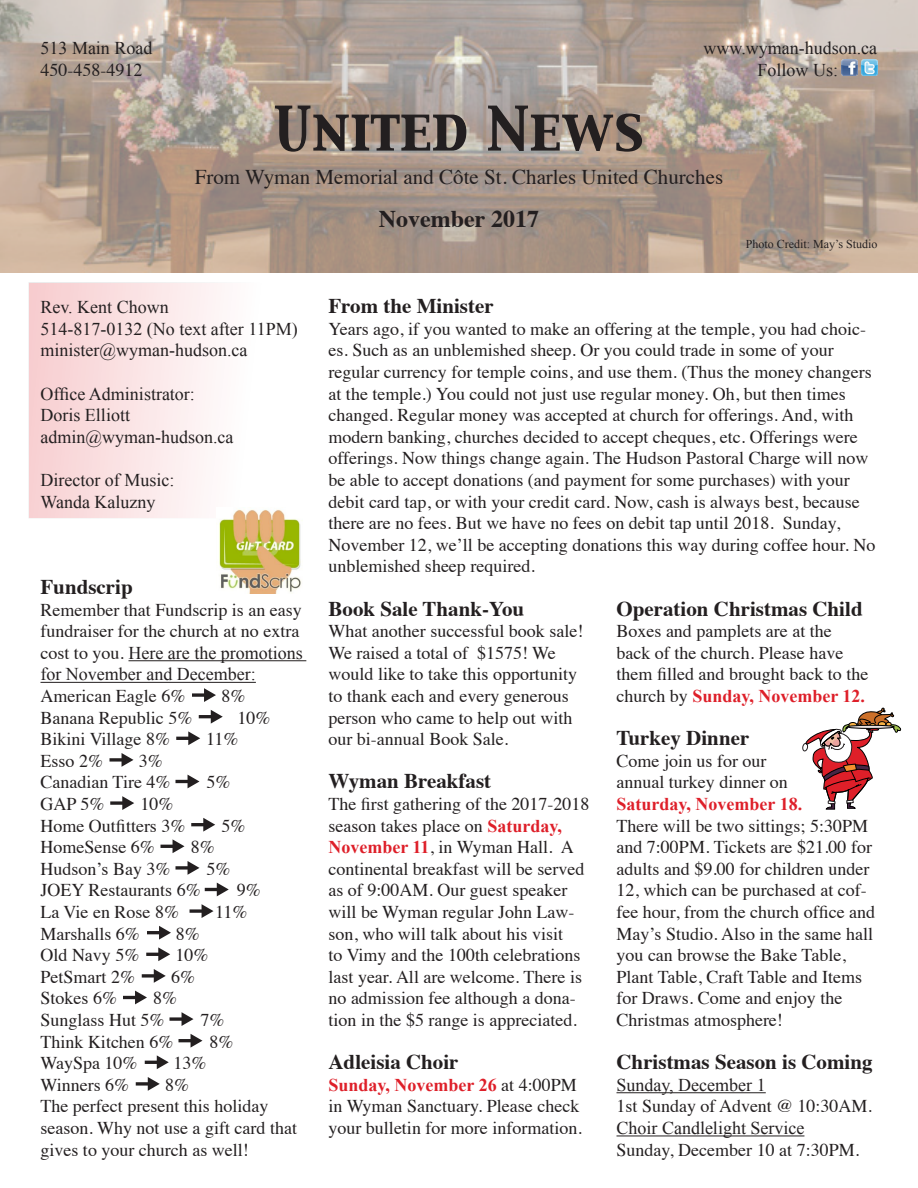
<style>
.page{position:relative;width:918px;height:1188px;background:#fff}
.page>*{position:absolute;margin:0;border:0;box-sizing:border-box;transform-origin:0 0}
.United_News{font:54px "Capitals";color:#231f20}
.Month{font:700 24px "Times";color:#231f20}
.Topic_Heading{font:700 21px "Times";color:#231f20}
.Wyman___Cote{font:21px "Times";color:#231f20}
.Paragraph{font:18px/21.6px "Times";color:#231f20}
.Paragraph-2{font:18px "Times New Roman";color:#231f20}
.Address_Phone{font:18px "Times New Roman";color:#231f20}
.Photo_Credit{font:12px "Times New Roman";color:#231f20}
.s1{font-family:"Times New Roman"}
.s2{font-family:"Times New Roman";font-weight:700;color:#de1f29}
</style>
<div class="page">
<img style="left:0;top:0;width:918px;height:272px">
<hr style="left:128px;top:660px;width:178px;height:1px;background:#231f20">
<hr style="left:40px;top:682px;width:216px;height:1px;background:#231f20">
<div style="left:28px;top:282px;width:286px;height:236px;background:linear-gradient(to right,#f7cfd2,#fff);border:2px solid #fff"></div>
<hr style="left:616px;top:1092px;width:150px;height:1px;background:#231f20">
<hr style="left:616px;top:1136px;width:188px;height:1px;background:#231f20">
<svg style="left:190px;top:904px;width:24px;height:14px"></svg>
<svg style="left:205px;top:883px;width:24px;height:13px"></svg>
<svg style="left:176px;top:861px;width:23px;height:14px"></svg>
<svg style="left:161px;top:839px;width:23px;height:14px"></svg>
<svg style="left:191px;top:818px;width:24px;height:14px"></svg>
<svg style="left:110px;top:796px;width:24px;height:14px"></svg>
<svg style="left:176px;top:775px;width:23px;height:13px"></svg>
<svg style="left:110px;top:753px;width:23px;height:14px"></svg>
<svg style="left:176px;top:731px;width:24px;height:14px"></svg>
<svg style="left:199px;top:710px;width:24px;height:14px"></svg>
<svg style="left:192px;top:688px;width:24px;height:14px"></svg>
<svg style="left:147px;top:926px;width:24px;height:14px"></svg>
<svg style="left:146px;top:947px;width:24px;height:14px"></svg>
<svg style="left:142px;top:969px;width:24px;height:14px"></svg>
<svg style="left:123px;top:991px;width:24px;height:13px"></svg>
<svg style="left:170px;top:1012px;width:23px;height:14px"></svg>
<svg style="left:179px;top:1034px;width:23px;height:14px"></svg>
<svg style="left:145px;top:1055px;width:24px;height:14px"></svg>
<svg style="left:136px;top:1077px;width:24px;height:14px"></svg>
<svg style="left:802px;top:708px;width:99px;height:101px"></svg>
<hr style="left:847px;top:725px;width:47px;height:3px;background:#e8e0de;border-radius:50%">
<div style="left:847px;top:725px;width:47px;height:4px;border:1px solid #000;border-radius:50%"></div>
<img style="left:842px;top:60px;width:16px;height:16px">
<img style="left:861px;top:60px;width:17px;height:16px">
<img style="left:216px;top:508px;width:87px;height:86px">
<p class="Address_Phone" style="left:40px;top:36px;width:113px">513 Main Road</p>
<p class="Paragraph" style="left:40px;top:57px;width:103px">450-458-4912</p>
<p class="Address_Phone" style="left:704px;top:36px;width:175px">www.wyman-hudson.ca</p>
<p class="Address_Phone" style="left:758px;top:57px;width:82px">Follow Us:</p>
<p class="United_News" style="left:274px;top:92px;width:372px">United News</p>
<p class="Wyman___Cote" style="left:195px;top:157px;width:530px">From Wyman Memorial and Côte St. Charles United Churches</p>
<p class="Month" style="left:379px;top:196px;width:162px">November 2017</p>
<p class="Photo_Credit" style="left:746px;top:236px;width:133px">Photo Credit: May’s Studio</p>
<p class="Paragraph-2" style="left:40px;top:295px;width:130px">Rev. Kent Chown</p>
<p class="Paragraph-2" style="left:40px;top:317px;width:259px">514-817-0132 (No text after 11PM)</p>
<p class="Paragraph-2" style="left:40px;top:338px;width:209px">minister@wyman-hudson.ca</p>
<p class="Paragraph-2" style="left:40px;top:381px;width:156px">Office Administrator:</p>
<p class="Paragraph-2" style="left:40px;top:403px;width:91px">Doris Elliott</p>
<p class="Paragraph-2" style="left:40px;top:425px;width:195px">admin@wyman-hudson.ca</p>
<p class="Paragraph-2" style="left:40px;top:468px;width:135px">Director of Music:</p>
<p class="Paragraph-2" style="left:40px;top:489px;width:117px">Wanda Kaluzny</p>
<p class="Topic_Heading" style="left:40px;top:567px;width:94px">Fundscrip</p>
<p class="Paragraph" style="left:40px;top:597px;width:264px">Remember that Fundscrip is an easy fundraiser for the church at no extra cost to you. <span class="s1">Here are the promotions for November and December:</span></p>
<p class="Paragraph" style="left:40px;top:684px;width:146px">American Eagle 6%</p>
<p class="Paragraph" style="left:221px;top:684px;width:25px">8%</p>
<p class="Paragraph" style="left:40px;top:705px;width:153px">Banana Republic 5%</p>
<p class="Paragraph" style="left:237px;top:705px;width:34px">10%</p>
<p class="Paragraph" style="left:40px;top:727px;width:131px">Bikini Village 8%</p>
<p class="Paragraph" style="left:206px;top:727px;width:34px">11%</p>
<p class="Paragraph" style="left:40px;top:748px;width:64px">Esso 2%</p>
<p class="Paragraph" style="left:139px;top:748px;width:25px">3%</p>
<p class="Paragraph" style="left:40px;top:770px;width:132px">Canadian Tire 4%</p>
<p class="Paragraph" style="left:207px;top:770px;width:25px">5%</p>
<p class="Paragraph" style="left:40px;top:792px;width:65px">GAP 5%</p>
<p class="Paragraph" style="left:140px;top:792px;width:34px">10%</p>
<p class="Paragraph" style="left:40px;top:813px;width:146px">Home Outfitters 3%</p>
<p class="Paragraph" style="left:221px;top:813px;width:25px">5%</p>
<p class="Paragraph" style="left:40px;top:835px;width:116px">HomeSense 6%</p>
<p class="Paragraph" style="left:191px;top:835px;width:25px">8%</p>
<p class="Paragraph" style="left:40px;top:856px;width:132px">Hudson’s Bay 3%</p>
<p class="Paragraph" style="left:207px;top:856px;width:25px">5%</p>
<p class="Paragraph" style="left:40px;top:878px;width:162px">JOEY Restaurants 6%</p>
<p class="Paragraph" style="left:237px;top:878px;width:25px">9%</p>
<p class="Paragraph" style="left:40px;top:900px;width:140px">La Vie en Rose 8%</p>
<p class="Paragraph" style="left:215px;top:900px;width:34px">11%</p>
<p class="Paragraph" style="left:40px;top:921px;width:101px">Marshalls 6%</p>
<p class="Paragraph" style="left:176px;top:921px;width:25px">8%</p>
<p class="Paragraph" style="left:40px;top:943px;width:100px">Old Navy 5%</p>
<p class="Paragraph" style="left:175px;top:943px;width:34px">10%</p>
<p class="Paragraph" style="left:40px;top:964px;width:96px">PetSmart 2%</p>
<p class="Paragraph" style="left:171px;top:964px;width:25px">6%</p>
<p class="Paragraph" style="left:40px;top:986px;width:78px">Stokes 6%</p>
<p class="Paragraph" style="left:153px;top:986px;width:25px">8%</p>
<p class="Paragraph" style="left:40px;top:1008px;width:126px">Sunglass Hut 5%</p>
<p class="Paragraph" style="left:201px;top:1008px;width:25px">7%</p>
<p class="Paragraph" style="left:40px;top:1029px;width:134px">Think Kitchen 6%</p>
<p class="Paragraph" style="left:209px;top:1029px;width:25px">8%</p>
<p class="Paragraph" style="left:40px;top:1051px;width:99px">WaySpa 10%</p>
<p class="Paragraph" style="left:174px;top:1051px;width:34px">13%</p>
<p class="Paragraph" style="left:40px;top:1072px;width:90px">Winners 6%</p>
<p class="Paragraph" style="left:165px;top:1072px;width:25px">8%</p>
<p class="Paragraph" style="left:40px;top:1094px;width:258px">The perfect present this holiday season. Why not use a gift card that gives to your church as well!</p>
<p class="Topic_Heading" style="left:328px;top:286px;width:167px">From the Minister</p>
<p class="Paragraph" style="left:328px;top:316px;width:549px">Years ago, if you wanted to make an offering at the temple, you had choic&shy;es. Such as an unblemished sheep. Or you could trade in some of your regular currency for temple coins, and use them. (Thus the money changers at the temple.) You could not just use regular money. Oh, but then times changed. Regular money was accepted at church for offerings. And, with modern banking, churches decided to accept cheques, etc. Offerings were offerings. Now things change again. The Hudson Pastoral Charge will now be able to accept donations (and payment for some purchases) with your debit card tap, or with your credit card. Now, cash is always best, because there are no fees. But we have no fees on debit tap until 2018. Sunday, November 12, we’ll be accepting donations this way during coffee hour. No unblemished sheep required.</p>
<p class="Topic_Heading" style="left:328px;top:588px;width:197px">Book Sale Thank-You</p>
<p class="Paragraph" style="left:328px;top:619px;width:256px">What another successful book sale!<br>We raised a total of $1575! We would like to take this opportunity to thank each and every generous person who came to help out with our bi-annual Book Sale.</p>
<p class="Topic_Heading" style="left:328px;top:761px;width:164px">Wyman Breakfast</p>
<p class="Paragraph" style="left:328px;top:792px;width:262px">The first gathering of the 2017-2018 season takes place on <span class="s2">Saturday, November 11</span>, in Wyman Hall. A continental breakfast will be served as of 9:00AM. Our guest speaker will be Wyman regular John Law&shy;son, who will talk about his visit<br>to Vimy and the 100th celebrations last year. All are welcome. There is no admission fee although a dona&shy;tion in the $5 range is appreciated.</p>
<p class="Topic_Heading" style="left:328px;top:1042px;width:132px">Adleisia Choir</p>
<p class="Paragraph" style="left:328px;top:1072px;width:255px"><span class="s2">Sunday, November 26</span> at 4:00PM in Wyman Sanctuary. Please check your bulletin for more information.</p>
<p class="Topic_Heading" style="left:616px;top:588px;width:248px">Operation Christmas Child</p>
<p class="Paragraph" style="left:616px;top:619px;width:253px">Boxes and pamplets are at the back of the church. Please have them filled and brought back to the church by <span class="s2">Sunday, November 12.</span></p>
<p class="Topic_Heading" style="left:616px;top:718px;width:134px">Turkey Dinner</p>
<p class="Paragraph" style="left:616px;top:748px;width:260px">Come join us for our<br>annual turkey dinner on<br><span class="s2">Saturday, November 18.<br></span>There will be two sittings; 5:30PM and 7:00PM. Tickets are $21.00 for adults and $9.00 for children under<br>12, which can be purchased at cof&shy;fee hour, from the church office and<br>May’s Studio. Also in the same hall you can browse the Bake Table,<br>Plant Table, Craft Table and Items for Draws. Come and enjoy the<br>Christmas atmosphere!</p>
<p class="Topic_Heading" style="left:616px;top:1042px;width:258px">Christmas Season is Coming</p>
<p class="Paragraph-2" style="left:616px;top:1073px;width:151px">Sunday, December 1</p>
<p class="Paragraph" style="left:616px;top:1094px;width:257px">1st Sunday of Advent @ 10:30AM.</p>
<p class="Paragraph-2" style="left:616px;top:1116px;width:189px">Choir Candlelight Service</p>
<p class="Paragraph" style="left:616px;top:1137px;width:244px">Sunday, December 10 at 7:30PM.</p>
</div>
